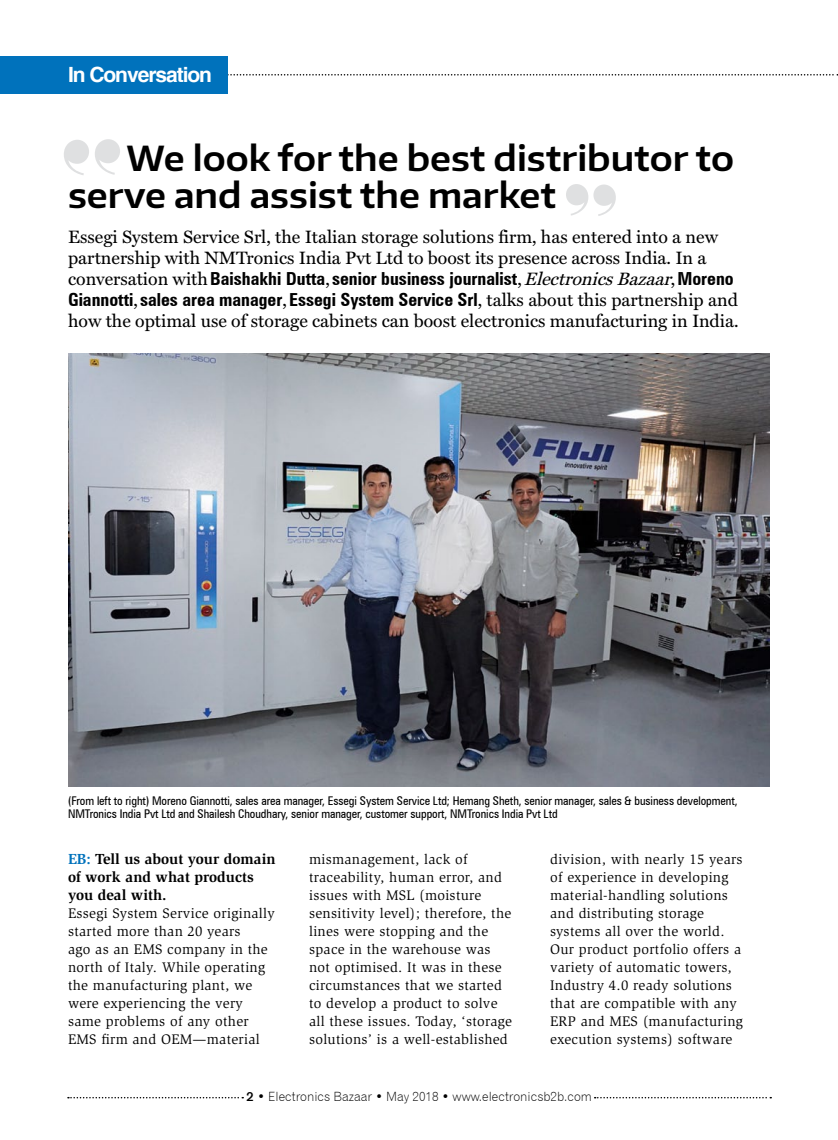
<style>
.page{position:relative;width:838px;height:1140px;background:#fff}
.page>*{position:absolute;margin:0;border:0;box-sizing:border-box;transform-origin:0 0}
.t1{font:600 34.5px/37.5px "Encode Sans Wide";color:#000}
.t2{font:700 21px "Switzerland";letter-spacing:-.05em;color:#fff}
.t3{font:18px/21px "Miller Text";color:#000}
.t4{font:700 condensed 18px/21px "Zurich BT";color:#000}
.t5{font:700 15px/18px "Slimbach";color:#000}
.t6{font:14.25px/18px "Slimbach";letter-spacing:.02em;color:#000}
.t7{font:12.75px "Gothic 720 BT Light B";color:#000}
.t8{font:condensed 12px/13.5px "Zurich BT";letter-spacing:-.005em;color:#000}
.s1{font-family:"Miller Text";font-weight:400;font-stretch:normal}
.s2{font-family:"Miller Text";font-weight:400;font-style:italic;font-stretch:normal}
.s3{color:#0072bc}
.s4{font-family:"Gothic 725 BT Bold A"}
</style>
<div class="page">
<svg style="left:68px;top:1096px;width:175px;height:2px"></svg>
<svg style="left:594px;top:1097px;width:177px;height:1px"></svg>
<svg style="left:227px;top:74px;width:611px;height:2px"></svg>
<div style="left:0;top:56px;width:227px;height:38px;background:#0072bc"></div>
<svg style="left:64px;top:139px;width:56px;height:36px"></svg>
<svg style="left:566px;top:184px;width:50px;height:32px"></svg>
<img style="left:68px;top:353px;width:702px;height:433px">
<h2 class="t2" style="left:68px;top:62px;width:146px">In Conversation</h2>
<h1 class="t1" style="left:68px;top:138px;width:667px;text-indent:58px">We look for the best distributor to serve and assist the market</h1>
<p class="t3" style="left:68px;top:226px;width:651px">Essegi System Service Srl, the Italian storage solutions firm, has entered into a new partnership with NMTronics India Pvt Ltd to boost its presence across India. In a</p>
<p class="t4" style="left:68px;top:268px;width:671px"><span class="s1">conversation with</span> Baishakhi Dutta<span class="s1">,</span> senior business journalist<span class="s1">,</span> <span class="s2">ElectronicsBazaar</span><span class="s1">,</span> Moreno<br>Giannotti<span class="s1">,</span> sales area manager<span class="s1">,</span> Essegi System Service Srl<span class="s1">, talks about this partnership and</span></p>
<p class="t3" style="left:68px;top:310px;width:672px">how the optimal use of storage cabinets can boost electronics manufacturing in India.</p>
<p class="t8" style="left:68px;top:794px;width:671px">(From left to right) Moreno Giannotti, sales area manager, Essegi System Service Ltd; Hemang Sheth, senior manager, sales &amp; business development,<br>NMTronics India Pvt Ltd and Shailesh Choudhary, senior manager, customer support, NMTronics India Pvt Ltd</p>
<p class="t5" style="left:68px;top:850px;width:209px"><span class="s3">EB:</span> Tell us about your domain of work and what products you deal with.</p>
<p class="t6" style="left:68px;top:904px;width:208px">Essegi System Service originally started more than 20 years<br>ago as an EMS company in the north of Italy. While operating the manufacturing plant, we were experiencing the very same problems of any other<br>EMS firm and OEM—material</p>
<p class="t6" style="left:309px;top:850px;width:204px">mismanagement, lack of traceability, human error, and issues with MSL (moisture sensitivity level); therefore, the lines were stopping and the space in the warehouse was not optimised. It was in these circumstances that we started to develop a product to solve all these issues. Today, ‘storage solutions’ is a well-established</p>
<p class="t6" style="left:550px;top:850px;width:194px">division, with nearly 15 years of experience in developing material-handling solutions and distributing storage systems all over the world.<br>Our product portfolio offers a variety of automatic towers,<br>Industry 4.0 ready solutions that are compatible with any<br>ERP and MES (manufacturing execution systems) software</p>
<p class="t7" style="left:246px;top:1088px;width:347px"><span class="s4">2</span> • Electronics Bazaar • May 2018 • www.electronicsb2b.com</p>
</div>
